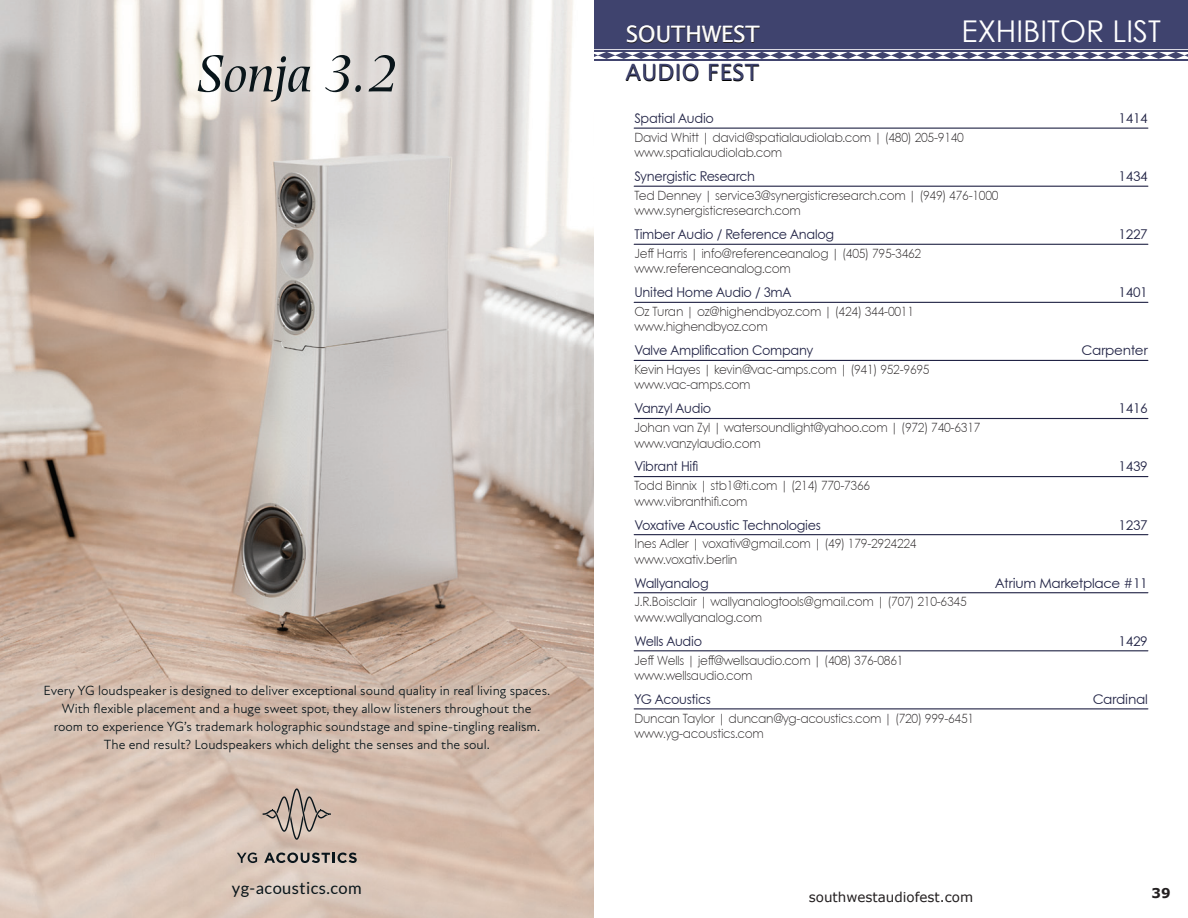
<style>
.page{position:relative;width:1188px;height:918px;background:#fff}
.page>*{position:absolute;margin:0;border:0;box-sizing:border-box;transform-origin:0 0}
.t1{font:italic 54.15px "Photina MT Pro";letter-spacing:-.01em;color:#09151a}
.t2{font:30px "Century Gothic";color:#fff}
.t3{font:22.5px/38.4px "Lucida Sans";color:#fff}
.t4{font:16.5px "Lato";letter-spacing:.025em;color:#09151a}
.t5{font:13.5px/18px "Atten New";color:#09151a;text-align:center}
.Brands{font:13.5px "Century Gothic Paneuropean";letter-spacing:-.02em;color:#212345;scale:.95 1}
.BrandsRoom{font:13.5px "Century Gothic Paneuropean";letter-spacing:-.02em;color:#212345}
.t6{font:13.5px "Verdana";color:#231f20}
.t7{font:700 13.5px "Verdana";color:#231f20}
.Brands_Type{font:300 12.75px "Century Gothic Paneuropean";letter-spacing:-.02em;color:#231f20;scale:.95 1}
.s1{color:#000}
</style>
<div class="page">
<hr style="left:634px;top:128px;width:514px;height:1px;background:#212345">
<hr style="left:634px;top:476px;width:514px;height:1px;background:#212345">
<hr style="left:634px;top:302px;width:514px;height:1px;background:#212345">
<hr style="left:634px;top:650px;width:514px;height:1px;background:#212345">
<hr style="left:634px;top:186px;width:514px;height:1px;background:#212345">
<hr style="left:634px;top:534px;width:514px;height:1px;background:#212345">
<hr style="left:634px;top:360px;width:514px;height:1px;background:#212345">
<hr style="left:634px;top:708px;width:514px;height:1px;background:#212345">
<hr style="left:634px;top:244px;width:514px;height:1px;background:#212345">
<hr style="left:634px;top:592px;width:514px;height:1px;background:#212345">
<hr style="left:634px;top:418px;width:514px;height:1px;background:#212345">
<img style="left:0;top:0;width:594px;height:918px">
<div style="left:210px;top:762px;width:175px;height:131px;background:#fff;opacity:.8"></div>
<svg style="left:263px;top:788px;width:68px;height:52px;background:#beab9f"></svg>
<svg style="left:237px;top:853px;width:20px;height:1px"></svg>
<svg style="left:264px;top:853px;width:93px;height:1px"></svg>
<div style="left:205px;top:854px;width:184px;height:64px;background:#fff;opacity:.8"></div>
<svg style="left:169px;top:25px;width:256px;height:104px"></svg>
<div style="left:23px;top:664px;width:545px;height:110px;background:#fff;opacity:.8"></div>
<svg style="left:580px;top:0;width:608px;height:60px;background:#51547b"></svg>
<p class="t1" style="left:196px;top:43px;width:204px">Sonja 3.2</p>
<p class="t5" style="left:44px;top:682px;width:508px">Every YG loudspeaker is designed to deliver exceptional sound quality in real living spaces.<br>With flexible placement and a huge sweet spot, they allow listeners throughout the<br>room to experience YG’s trademark holographic soundstage and spine-tingling realism.<br>The end result? Loudspeakers which delight the senses and the soul.</p>
<p class="t4" style="left:232px;top:879px;width:131px">yg-acoustics.com</p>
<p class="t3" style="left:626px;top:15px;width:136px">SOUTHWEST<br><span class="s1">AUDIO FEST</span></p>
<p class="t2" style="left:962px;top:10px;width:201px">EXHIBITOR LIST</p>
<p class="Brands" style="left:634px;top:110px;width:85px">Spatial Audio</p>
<p class="BrandsRoom" style="left:1119px;top:110px;width:31px">1414</p>
<p class="Brands_Type" style="left:634px;top:129px;width:348px">David Whitt | david@spatialaudiolab.com | (480) 205-9140</p>
<p class="Brands_Type" style="left:634px;top:145px;width:157px">www.spatialaudiolab.com</p>
<p class="Brands" style="left:634px;top:168px;width:129px">Synergistic Research</p>
<p class="Brands_Type" style="left:634px;top:187px;width:385px">Ted Denney | service3@synergisticresearch.com | (949) 476-1000</p>
<p class="Brands_Type" style="left:634px;top:203px;width:177px">www.synergisticresearch.com</p>
<p class="Brands" style="left:634px;top:226px;width:212px">Timber Audio / Reference Analog</p>
<p class="Brands_Type" style="left:634px;top:246px;width:303px">Jeff Harris | info@referenceanalog | (405) 795-3462</p>
<p class="Brands_Type" style="left:634px;top:261px;width:166px">www.referenceanalog.com</p>
<p class="Brands" style="left:634px;top:284px;width:167px">United Home Audio / 3mA</p>
<p class="Brands_Type" style="left:634px;top:304px;width:296px">Oz Turan | oz@highendbyoz.com | (424) 344-0011</p>
<p class="Brands_Type" style="left:634px;top:319px;width:142px">www.highendbyoz.com</p>
<p class="Brands" style="left:634px;top:342px;width:190px">Valve Amplification Company</p>
<p class="Brands_Type" style="left:634px;top:362px;width:312px">Kevin Hayes | kevin@vac-amps.com | (941) 952-9695</p>
<p class="Brands_Type" style="left:634px;top:377px;width:124px">www.vac-amps.com</p>
<p class="Brands" style="left:634px;top:400px;width:82px">Vanzyl Audio</p>
<p class="Brands_Type" style="left:634px;top:420px;width:366px">Johan van Zyl | watersoundlight@yahoo.com | (972) 740-6317</p>
<p class="Brands_Type" style="left:634px;top:435px;width:134px">www.vanzylaudio.com</p>
<p class="Brands" style="left:634px;top:458px;width:69px">Vibrant Hifi</p>
<p class="Brands_Type" style="left:634px;top:478px;width:250px">Todd Binnix | stb1@ti.com | (214) 770-7366</p>
<p class="Brands_Type" style="left:634px;top:493px;width:121px">www.vibranthifi.com</p>
<p class="Brands" style="left:634px;top:516px;width:198px">Voxative Acoustic Technologies</p>
<p class="Brands_Type" style="left:634px;top:536px;width:299px">Ines Adler | voxativ@gmail.com | (49) 179-2924224</p>
<p class="Brands_Type" style="left:634px;top:551px;width:110px">www.voxativ.berlin</p>
<p class="BrandsRoom" style="left:1119px;top:168px;width:31px">1434</p>
<p class="BrandsRoom" style="left:1119px;top:226px;width:31px">1227</p>
<p class="BrandsRoom" style="left:1119px;top:284px;width:31px">1401</p>
<p class="BrandsRoom" style="left:1082px;top:342px;width:68px">Carpenter</p>
<p class="BrandsRoom" style="left:1119px;top:400px;width:31px">1416</p>
<p class="BrandsRoom" style="left:1119px;top:458px;width:31px">1439</p>
<p class="BrandsRoom" style="left:1119px;top:516px;width:31px">1237</p>
<p class="Brands" style="left:634px;top:574px;width:80px">Wallyanalog</p>
<p class="Brands_Type" style="left:634px;top:594px;width:351px">J.R.Boisclair | wallyanalogtools@gmail.com | (707) 210-6345</p>
<p class="Brands_Type" style="left:634px;top:609px;width:136px">www.wallyanalog.com</p>
<p class="Brands" style="left:634px;top:632px;width:73px">Wells Audio</p>
<p class="Brands_Type" style="left:634px;top:652px;width:285px">Jeff Wells | jeff@wellsaudio.com | (408) 376-0861</p>
<p class="Brands_Type" style="left:634px;top:667px;width:126px">www.wellsaudio.com</p>
<p class="Brands" style="left:634px;top:690px;width:82px">YG Acoustics</p>
<p class="Brands_Type" style="left:634px;top:710px;width:359px">Duncan Taylor | duncan@yg-acoustics.com | (720) 999-6451</p>
<p class="Brands_Type" style="left:634px;top:725px;width:138px">www.yg-acoustics.com</p>
<p class="BrandsRoom" style="left:995px;top:574px;width:154px">Atrium Marketplace #11</p>
<p class="BrandsRoom" style="left:1119px;top:632px;width:31px">1429</p>
<p class="BrandsRoom" style="left:1093px;top:690px;width:57px">Cardinal</p>
<p class="t6" style="left:809px;top:888px;width:166px">southwestaudiofest.com</p>
<p class="t7" style="left:1151px;top:884px;width:21px">39</p>
</div>
